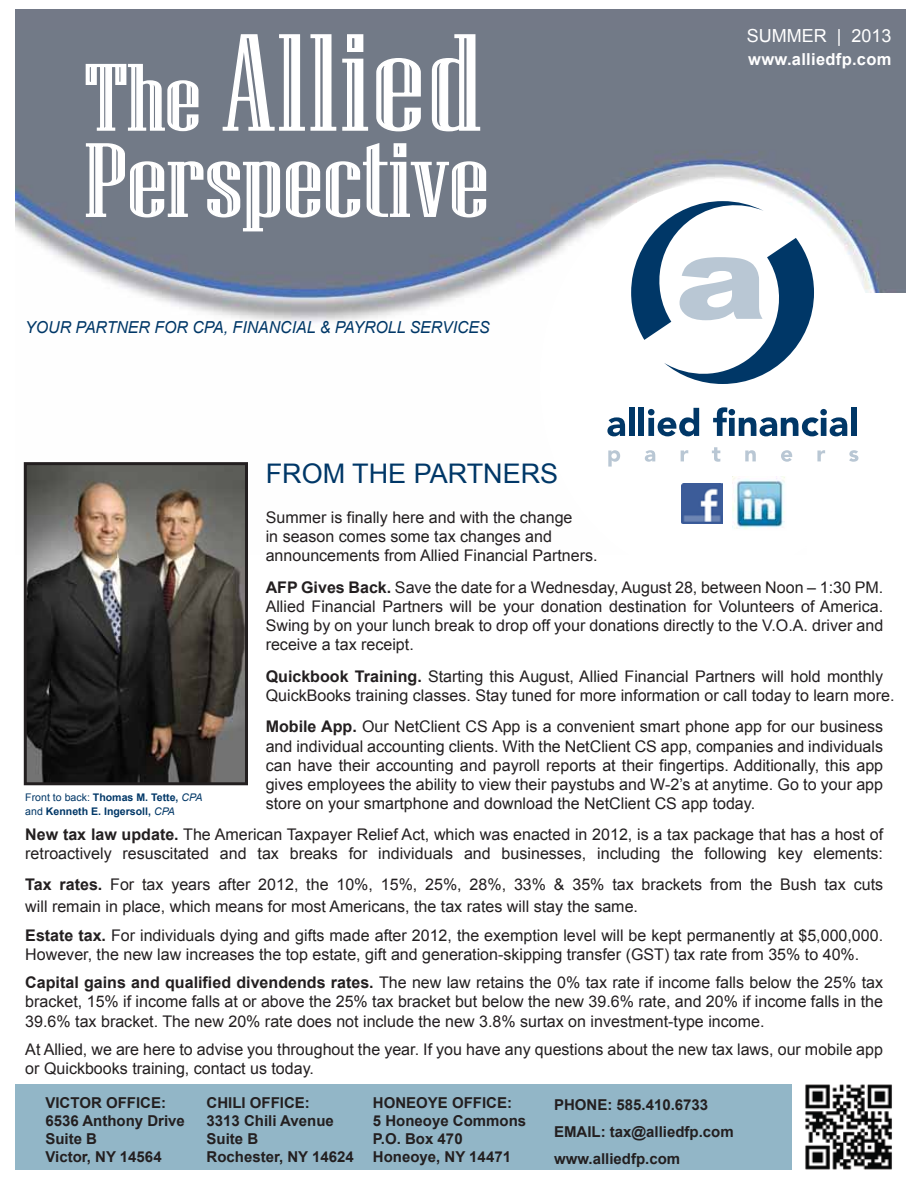
<style>
.page{position:relative;width:918px;height:1188px;background:#fff}
.page>*{position:absolute;margin:0;border:0;box-sizing:border-box;transform-origin:0 0}
.t1{font:135.75px "Niagara Engraved";letter-spacing:.015em;color:#fff;scale:1.4 1}
.t2{font:103.2px "Niagara Engraved";color:#fff;scale:1.4 1}
.t3{font:27px "Arial";color:#003767}
.t4{font:18px "Arial";color:#fff}
.t5{font:italic 16.5px "Arial";color:#003767;scale:.96 1}
.t6{font:700 16.5px "Arial";letter-spacing:.02em;color:#fff}
.t7{font:16.05px/19.2px "Arial";color:#231f20}
.t8{font:700 15px/18px "Arial";color:#231f20}
.t9{font:700 10.5px/14.1px "Arial";color:#003767}
.s1{font-size:93.3px}
.s2{font-weight:700}
.s3{font-weight:400}
.s4{font-weight:400;font-style:italic}
</style>
<div class="page">
<div style="left:15px;top:9px;width:891px;height:90px;background:#737987"></div>
<img style="left:15px;top:99px;width:891px;height:456px">
<div style="left:540px;top:183px;width:343px;height:396px;background:#fff;border-radius:50%"></div>
<div style="left:807px;top:293px;width:111px;height:272px;background:#fff"></div>
<svg style="left:85px;top:63px;width:114px;height:70px"></svg>
<svg style="left:222px;top:34px;width:147px;height:98px"></svg>
<svg style="left:376px;top:58px;width:46px;height:74px"></svg>
<svg style="left:431px;top:34px;width:50px;height:98px"></svg>
<svg style="left:85px;top:140px;width:402px;height:92px;background:#8f959f"></svg>
<svg style="left:631px;top:201px;width:183px;height:183px"></svg>
<svg style="left:607px;top:417px;width:18px;height:19px"></svg>
<div style="left:629px;top:408px;width:5px;height:28px;background:#003767"></div>
<div style="left:639px;top:408px;width:5px;height:28px;background:#003767"></div>
<svg style="left:648px;top:408px;width:51px;height:28px"></svg>
<svg style="left:713px;top:407px;width:134px;height:29px"></svg>
<div style="left:851px;top:408px;width:6px;height:28px;background:#003767"></div>
<svg style="left:608px;top:450px;width:12px;height:17px"></svg>
<svg style="left:645px;top:450px;width:10px;height:12px"></svg>
<svg style="left:681px;top:450px;width:7px;height:11px"></svg>
<svg style="left:712px;top:447px;width:8px;height:15px"></svg>
<svg style="left:745px;top:450px;width:11px;height:11px"></svg>
<svg style="left:781px;top:450px;width:11px;height:12px"></svg>
<svg style="left:817px;top:450px;width:8px;height:11px"></svg>
<svg style="left:849px;top:450px;width:9px;height:12px"></svg>
<img style="left:28px;top:466px;width:216px;height:315px">
<img style="left:682px;top:483px;width:40px;height:41px">
<img style="left:733px;top:476px;width:52px;height:53px">
<div style="left:24px;top:462px;width:224px;height:323px;border:3px solid #231f20"></div>
<div style="left:15px;top:1084px;width:777px;height:86px;background:#92b6c7"></div>
<img style="left:805px;top:1084px;width:87px;height:86px">
<p class="t1" style="left:84px;top:11px;width:285px"><span class="s1">The</span> Allied</p>
<p class="t2" style="left:84px;top:126px;width:291px">Perspective</p>
<p class="t5" style="left:25px;top:317px;width:485px">YOUR PARTNER FOR CPA, FINANCIAL &amp; PAYROLL SERVICES</p>
<p class="t3" style="left:266px;top:456px;width:294px">FROM THE PARTNERS</p>
<p class="t4" style="left:747px;top:24px;width:146px">SUMMER | 2013</p>
<p class="t6" style="left:748px;top:48px;width:145px">www.alliedfp.com</p>
<p class="t7" style="left:266px;top:508px;width:333px">Summer is finally here and with the change<br>in season comes some tax changes and announcements from Allied Financial Partners.</p>
<p class="t7" style="left:266px;top:578px;width:619px;text-align:justify"><span class="s2">AFP Gives Back.</span> Save the date for a Wednesday, August 28, between Noon – 1:30 PM.<br>Allied Financial Partners will be your donation destination for Volunteers of America.<br>Swing by on your lunch break to drop off your donations directly to the V.O.A. driver and receive a tax receipt.</p>
<p class="t7" style="left:266px;top:667px;width:630px"><span class="s2">Quickbook Training.</span> Starting this August, Allied Financial Partners will hold monthly<br>QuickBooks training classes. Stay tuned for more information or call today to learn more.</p>
<p class="t7" style="left:266px;top:717px;width:619px;text-align:justify"><span class="s2">Mobile App.</span> Our NetClient CS App is a convenient smart phone app for our business and individual accounting clients. With the NetClient CS app, companies and individuals can have their accounting and payroll reports at their fingertips. Additionally, this app gives employees the ability to view their paystubs and W-2’s at anytime. Go to your app store on your smartphone and download the NetClient CS app today.</p>
<p class="t7" style="left:25px;top:825px;width:859px"><span class="s2">New tax law update.</span> The American Taxpayer Relief Act, which was enacted in 2012, is a tax package that has a host of retroactively resuscitated and tax breaks for individuals and businesses, including the following key elements:</p>
<p class="t7" style="left:25px;top:874px;width:859px;line-height:22.2px"><span class="s2">Tax rates.</span> For tax years after 2012, the 10%, 15%, 25%, 28%, 33% &amp; 35% tax brackets from the Bush tax cuts will remain in place, which means for most Americans, the tax rates will stay the same.</p>
<p class="t7" style="left:25px;top:926px;width:859px"><span class="s2">Estate tax.</span> For individuals dying and gifts made after 2012, the exemption level will be kept permanently at $5,000,000.<br>However, the new law increases the top estate, gift and generation-skipping transfer (GST) tax rate from 35% to 40%.</p>
<p class="t7" style="left:25px;top:973px;width:859px;text-align:justify"><span class="s2">Capital gains and qualified divendends rates.</span> The new law retains the 0% tax rate if income falls below the 25% tax bracket, 15% if income falls at or above the 25% tax bracket but below the new 39.6% rate, and 20% if income falls in the 39.6% tax bracket. The new 20% rate does not include the new 3.8% surtax on investment-type income.</p>
<p class="t7" style="left:25px;top:1040px;width:859px">At Allied, we are here to advise you throughout the year. If you have any questions about the new tax laws, our mobile app or Quickbooks training, contact us today.</p>
<p class="t9" style="left:25px;top:791px;width:179px"><span class="s3">Front to back:</span> Thomas M. Tette, <span class="s4">CPA </span><span class="s3">and</span> Kenneth E. Ingersoll, <span class="s4">CPA</span></p>
<p class="t8" style="left:45px;top:1094px;width:141px">VICTOR OFFICE:<br>6536 Anthony Drive<br>Suite B<br>Victor, NY 14564</p>
<p class="t8" style="left:207px;top:1094px;width:149px">CHILI OFFICE:<br>3313 Chili Avenue<br>Suite B<br>Rochester, NY 14624</p>
<p class="t8" style="left:373px;top:1094px;width:155px">HONEOYE OFFICE:<br>5 Honeoye Commons<br>P.O. Box 470<br>Honeoye, NY 14471</p>
<p class="t8" style="left:554px;top:1092px;width:181px;line-height:27px">PHONE: 585.410.6733<br>EMAIL: tax@alliedfp.com www.alliedfp.com</p>
</div>
